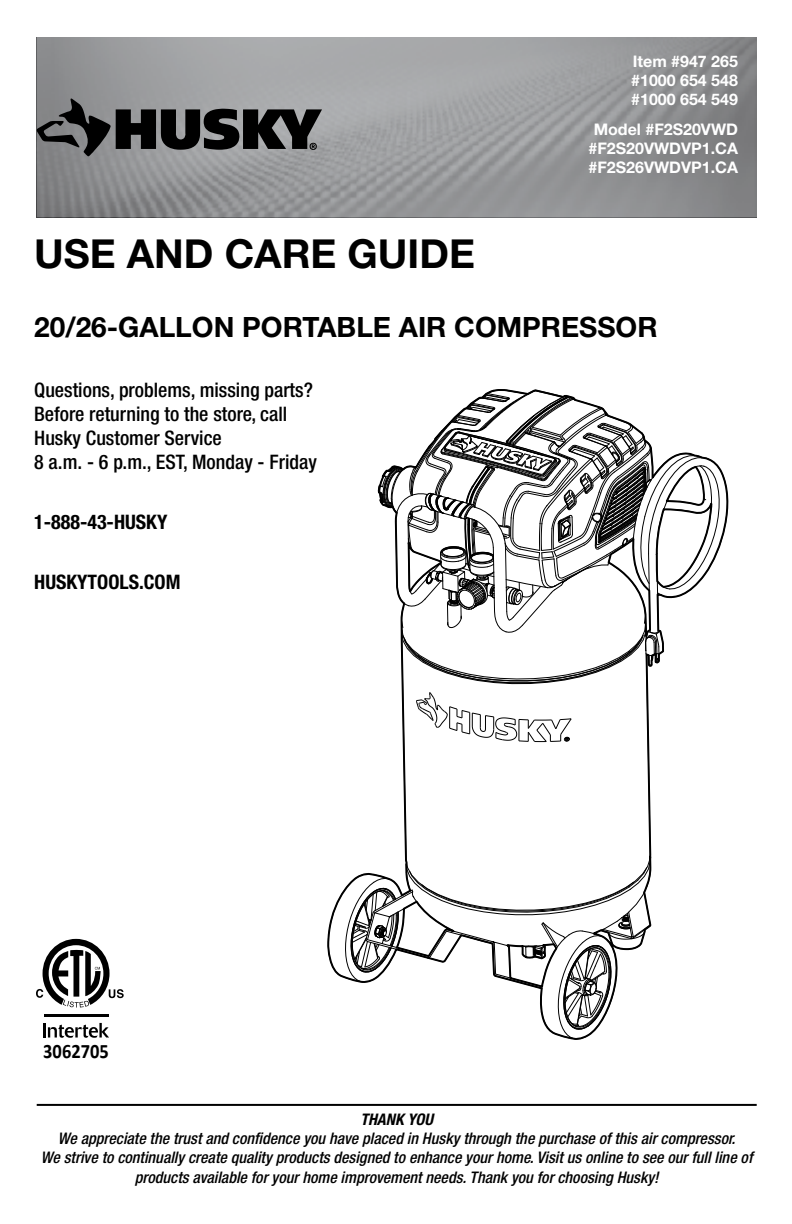
<style>
.page{position:relative;width:792px;height:1224px;background:#fff}
.page>*{position:absolute;margin:0;border:0;box-sizing:border-box;transform-origin:0 0}
.t1{font:700 40px "Helvetica Neue LT Std";color:#000}
.t2{font:700 28px "Helvetica Neue LT Std";color:#000}
.t3{font:700 20.6px "Calibri";color:#000;scale:.9 1}
.t4{font:500 condensed 20px/24px "Helvetica Neue";color:#000}
.t5{font:700 condensed 20px "Helvetica Neue";color:#000}
.t6{font:italic 500 condensed 16px/19.2px "Helvetica Neue";color:#000;text-align:center}
.t7{font:700 16px/19.2px "Helvetica Neue";color:#fff;text-align:justify}
.t8{font:italic 700 condensed 16px "Helvetica Neue";color:#000}
</style>
<div class="page">
<svg style="left:327px;top:389px;width:401px;height:651px"></svg>
<svg style="left:36px;top:939px;width:88px;height:69px"></svg>
<hr style="left:43px;top:1023px;width:3px;height:15px;background:#000">
<svg style="left:48px;top:1023px;width:61px;height:15px"></svg>
<hr style="left:44px;top:1015px;width:64px;height:2px;background:#000">
<hr style="left:37px;top:1104px;width:720px;height:2px;background:#000">
<svg style="left:37px;top:37px;width:720px;height:180px;background:#97989a"></svg>
<svg style="left:37px;top:99px;width:285px;height:57px;background:#575859"></svg>
<h1 class="t1" style="left:34px;top:229px;width:442px">USE AND CARE GUIDE</h1>
<p class="t7" style="left:631px;top:51px;width:108px">Item #947 265 #1000 654 548 #1000 654 549</p>
<p class="t7" style="left:589px;top:119px;width:151px;text-align:center">Model #F2S20VWD #F2S20VWDVP1.CA #F2S26VWDVP1.CA</p>
<h2 class="t2" style="left:34px;top:310px;width:382px">20/26-GALLON PORTABLE AIR</h2>
<h2 class="t2" style="left:454px;top:310px;width:106px">COMPRESS</h2>
<h2 class="t2" style="left:616px;top:310px;width:41px">OR</h2>
<p class="t4" style="left:34px;top:378px;width:284px">Questions, problems, missing parts?<br>Before returning to the store, call<br>Husky Customer Service<br>8 a.m. - 6 p.m., EST, Monday - Friday</p>
<p class="t5" style="left:34px;top:510px;width:135px">1-888-43-HUSKY</p>
<p class="t5" style="left:34px;top:570px;width:148px">HUSKYTOOLS.COM</p>
<p class="t3" style="left:43px;top:1038px;width:74px">3062705</p>
<p class="t8" style="left:360px;top:1110px;width:78px">THANK YOU</p>
<p class="t6" style="left:41px;top:1129px;width:713px">We appreciate the trust and confidence you have placed in Husky through the purchase of this air compressor.<br>We strive to continually create quality products designed to enhance your home. Visit us online to see our full line of products available for your home improvement needs. Thank you for choosing Husky!</p>
</div>
